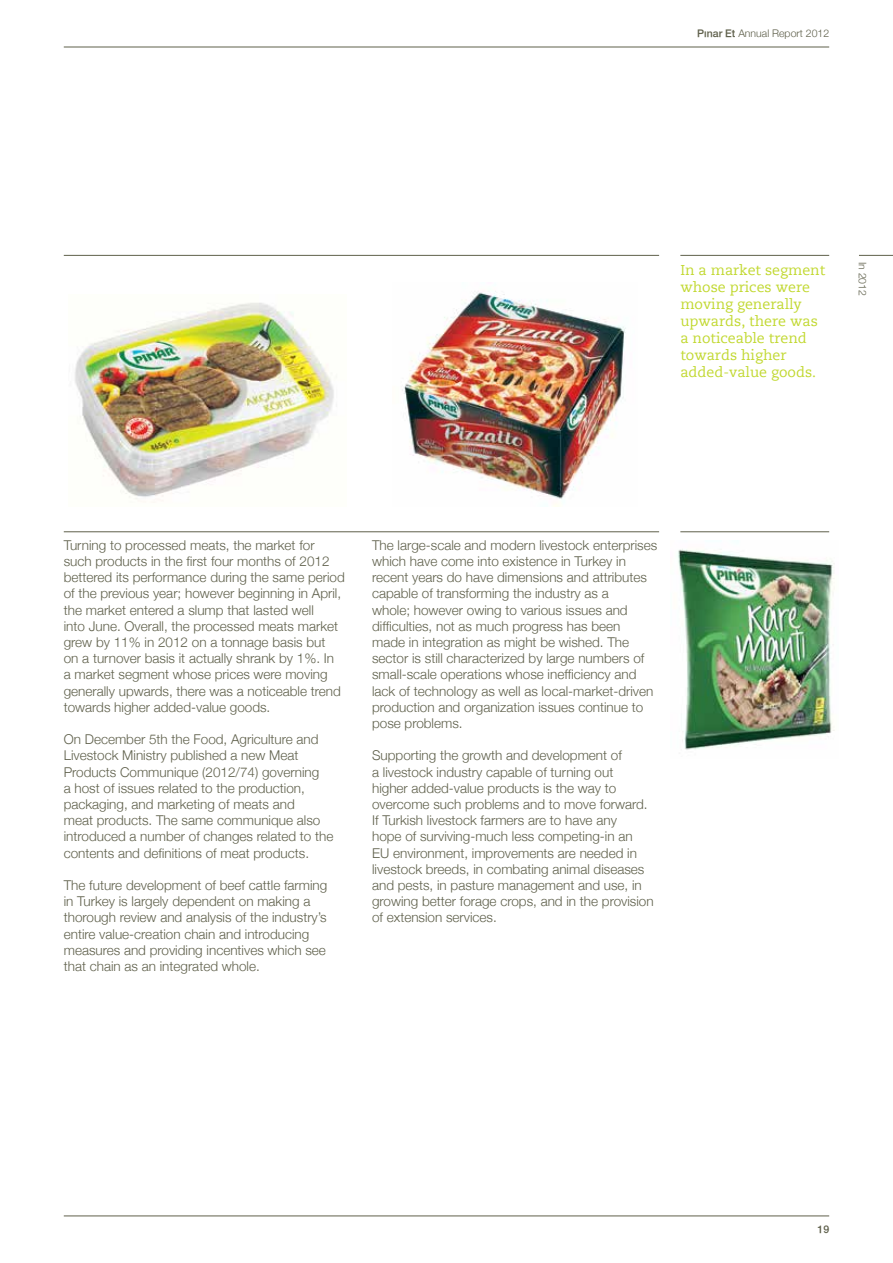
<style>
.page{position:relative;width:893px;height:1263px;background:#fff}
.page>*{position:absolute;margin:0;border:0;box-sizing:border-box;transform-origin:0 0}
.t1{font:14.25px/17.1px "Caecilia Roman";color:#c1d82f}
.t2{font:300 13.5px/16.2px "Helvetica Neue";color:#5f604b}
.t3{font:300 10.5px "Helvetica Neue";color:#5f604b}
.t4{font:500 10.5px "Helvetica Neue";color:#5f604b}
.s1{font-weight:500}
</style>
<div class="page">
<hr style="left:680px;top:255px;width:149px;height:1px;background:#5f604b">
<hr style="left:680px;top:531px;width:149px;height:1px;background:#5f604b">
<hr style="left:64px;top:531px;width:595px;height:1px;background:#5f604b">
<hr style="left:64px;top:255px;width:595px;height:1px;background:#5f604b">
<img style="left:75px;top:302px;width:262px;height:201px">
<img style="left:402px;top:291px;width:224px;height:215px">
<img style="left:677px;top:540px;width:158px;height:210px">
<hr style="left:64px;top:47px;width:765px;height:1px;background:#5f604b">
<hr style="left:64px;top:1216px;width:765px;height:1px;background:#5f604b">
<hr style="left:859px;top:255px;width:34px;height:1px;background:#5f604b">
<p class="t3" style="left:697px;top:27px;width:133px"><span class="s1">Pınar Et</span> Annual Report 2012</p>
<p class="t1" style="left:680px;top:261px;width:146px">In a market segment whose prices were moving generally upwards, there was a noticeable trend towards higher added-value goods.</p>
<p class="t3" style="left:869px;top:262px;width:36px;rotate:90deg">In 2012</p>
<p class="t2" style="left:64px;top:536px;width:283px">Turning to processed meats, the market for such products in the first four months of 2012 bettered its performance during the same period of the previous year; however beginning in April, the market entered a slump that lasted well<br>into June. Overall, the processed meats market grew by 11% in 2012 on a tonnage basis but<br>on a turnover basis it actually shrank by 1%. In<br>a market segment whose prices were moving generally upwards, there was a noticeable trend towards higher added-value goods.</p>
<p class="t2" style="left:64px;top:731px;width:271px">On December 5th the Food, Agriculture and Livestock Ministry published a new Meat Products Communique (2012/74) governing<br>a host of issues related to the production, packaging, and marketing of meats and<br>meat products. The same communique also introduced a number of changes related to the contents and definitions of meat products.</p>
<p class="t2" style="left:64px;top:877px;width:265px">The future development of beef cattle farming in Turkey is largely dependent on making a thorough review and analysis of the industry’s entire value-creation chain and introducing measures and providing incentives which see that chain as an integrated whole.</p>
<p class="t2" style="left:372px;top:536px;width:287px">The large-scale and modern livestock enterprises which have come into existence in Turkey in recent years do have dimensions and attributes capable of transforming the industry as a<br>whole; however owing to various issues and difficulties, not as much progress has been<br>made in integration as might be wished. The sector is still characterized by large numbers of small-scale operations whose inefficiency and lack of technology as well as local-market-driven production and organization issues continue to pose problems.</p>
<p class="t2" style="left:372px;top:747px;width:283px">Supporting the growth and development of<br>a livestock industry capable of turning out<br>higher added-value products is the way to overcome such problems and to move forward.<br>If Turkish livestock farmers are to have any<br>hope of surviving-much less competing-in an<br>EU environment, improvements are needed in livestock breeds, in combating animal diseases and pests, in pasture management and use, in growing better forage crops, and in the provision of extension services.</p>
<p class="t4" style="left:817px;top:1223px;width:13px">19</p>
</div>
